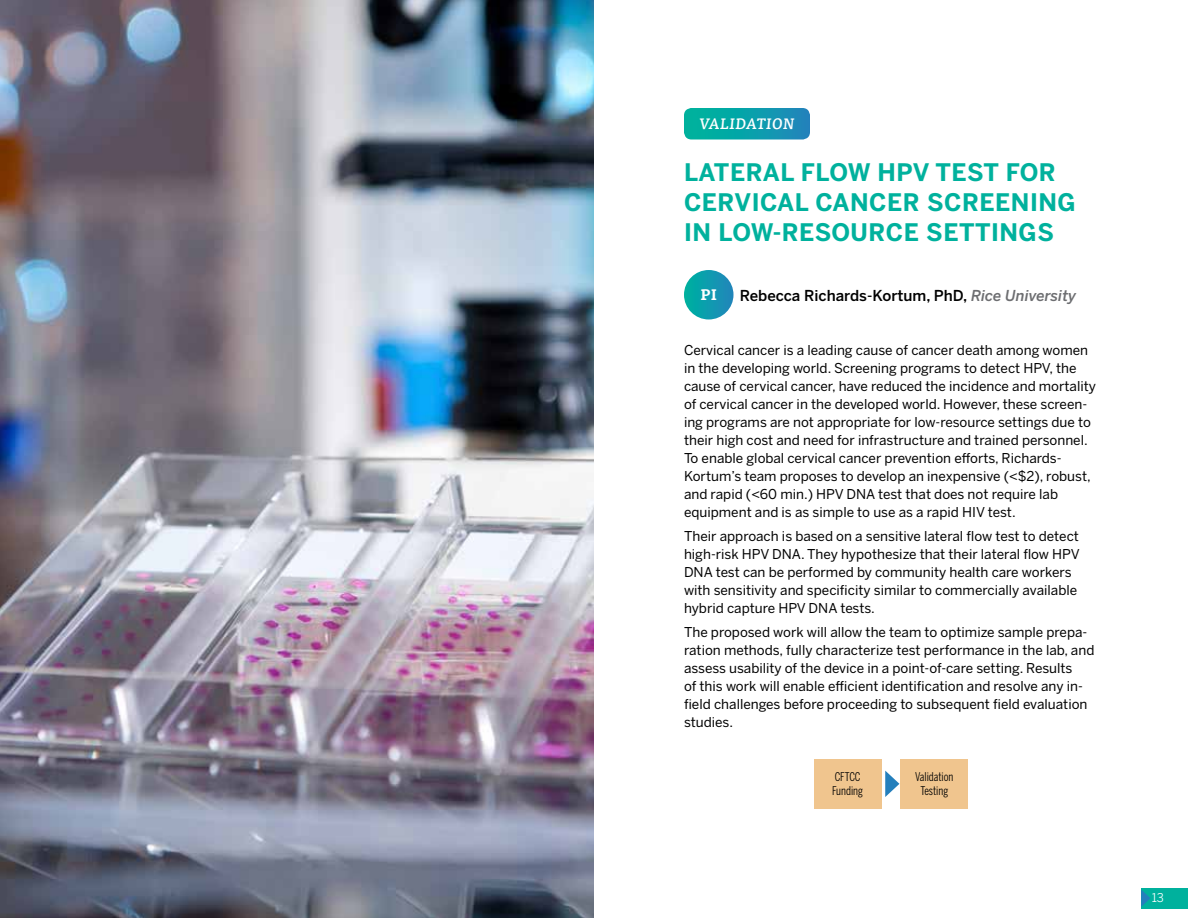
<style>
.page{position:relative;width:1188px;height:918px;background:#fff}
.page>*{position:absolute;margin:0;border:0;box-sizing:border-box;transform-origin:0 0}
.t1{font:700 24px/30px "Benton Sans";letter-spacing:.02em;color:#00b19d}
.t2{font:500 15px "Benton Sans";color:#000}
.t3{font:italic 500 15px "Tisa OT";letter-spacing:.03em;color:#fff}
.t4{font:700 15px "Tisa OT";color:#fff}
.t5{font:13.5px/18px "Benton Sans";color:#000}
.t6{font:12px/13.5px "Benton Sans Compressed";color:#000}
.t7{font:12px "Benton Sans";color:#fff}
.s1{font-style:italic;color:#6d6e71}
</style>
<div class="page">
<div style="left:1141px;top:888px;width:47px;height:20px;background:#00b19d"></div>
<svg style="left:1141px;top:890px;width:9px;height:17px"></svg>
<svg style="left:684px;top:270px;width:50px;height:50px;background:#159eb0"></svg>
<svg style="left:684px;top:108px;width:126px;height:32px;background:#11a1ac"></svg>
<img style="left:0;top:0;width:594px;height:918px">
<div style="left:814px;top:759px;width:68px;height:50px;background:#f0c58e"></div>
<div style="left:900px;top:759px;width:68px;height:50px;background:#f0c58e"></div>
<svg style="left:885px;top:771px;width:14px;height:26px"></svg>
<p class="t3" style="left:700px;top:115px;width:96px">VALIDATION</p>
<h1 class="t1" style="left:684px;top:157px;width:393px">LATERAL FLOW HPV TEST FOR<br>CERVICAL CANCER SCREENING<br>IN LOW-RESOURCE SETTINGS</h1>
<p class="t4" style="left:701px;top:285px;width:18px">PI</p>
<p class="t2" style="left:740px;top:287px;width:338px">Rebecca Richards-Kortum, PhD, <span class="s1">Rice University</span></p>
<p class="t5" style="left:684px;top:341px;width:413px">Cervical cancer is a leading cause of cancer death among women in the developing world. Screening programs to detect HPV, the cause of cervical cancer, have reduced the incidence and mortality of cervical cancer in the developed world. However, these screen&shy;ing programs are not appropriate for low-resource settings due to their high cost and need for infrastructure and trained personnel.<br>To enable global cervical cancer prevention efforts, Richards-Kortum’s team proposes to develop an inexpensive (&lt;$2), robust, and rapid (&lt;60 min.) HPV DNA test that does not require lab equipment and is as simple to use as a rapid HIV test.</p>
<p class="t5" style="left:684px;top:527px;width:397px">Their approach is based on a sensitive lateral flow test to detect high-risk HPV DNA. They hypothesize that their lateral flow HPV DNA test can be performed by community health care workers with sensitivity and specificity similar to commercially available hybrid capture HPV DNA tests.</p>
<p class="t5" style="left:684px;top:623px;width:412px">The proposed work will allow the team to optimize sample prepa&shy;ration methods, fully characterize test performance in the lab, and assess usability of the device in a point-of-care setting. Results<br>of this work will enable efficient identification and resolve any in&shy;field challenges before proceeding to subsequent field evaluation studies.</p>
<p class="t6" style="left:832px;top:770px;width:32px">CFTCC<br>Funding</p>
<p class="t6" style="left:915px;top:770px;width:40px;text-align:center">Validation<br>Testing</p>
<p class="t7" style="left:1152px;top:891px;width:14px">13</p>
</div>
